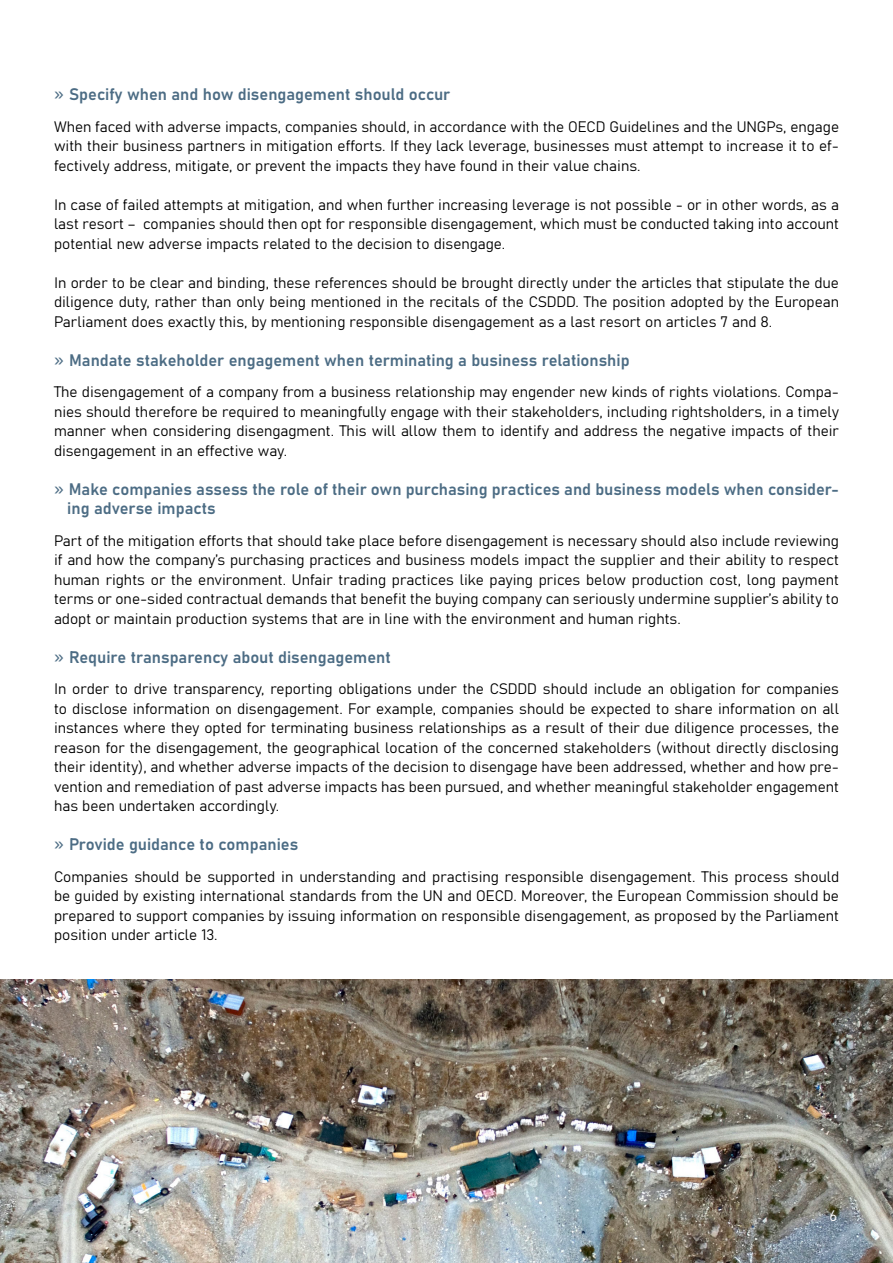
<style>
.page{position:relative;width:893px;height:1263px;background:#fff}
.page>*{position:absolute;margin:0;border:0;box-sizing:border-box;transform-origin:0 0}
.t1{font:16.5px/19.5px "Bahnschrift";color:#4c6c84}
.t2{font:15px/19.5px "Bahnschrift";color:#000;text-align:justify}
.t3{font:15px "Bahnschrift";color:#fff}
.s1{font-size:19.5px}
</style>
<div class="page">
<img style="left:0;top:979px;width:893px;height:284px">
<p class="t1" style="left:54px;top:83px;width:398px"><span class="s1">»</span> Specify when and how disengagement should occur</p>
<p class="t2" style="left:54px;top:115px;width:787px">When faced with adverse impacts, companies should, in accordance with the OECD Guidelines and the UNGPs, engage with their business partners in mitigation efforts. If they lack leverage, businesses must attempt to increase it to ef&shy;fectively address, mitigate, or prevent the impacts they have found in their value chains.</p>
<p class="t2" style="left:54px;top:193px;width:786px">In case of failed attempts at mitigation, and when further increasing leverage is not possible - or in other words, as a last resort – companies should then opt for responsible disengagement, which must be conducted taking into account potential new adverse impacts related to the decision to disengage.</p>
<p class="t2" style="left:54px;top:271px;width:787px">In order to be clear and binding, these references should be brought directly under the articles that stipulate the due diligence duty, rather than only being mentioned in the recitals of the CSDDD. The position adopted by the European Parliament does exactly this, by mentioning responsible disengagement as a last resort on articles 7 and 8.</p>
<p class="t1" style="left:54px;top:349px;width:577px"><span class="s1">»</span> Mandate stakeholder engagement when terminating a business relationship</p>
<p class="t2" style="left:54px;top:381px;width:787px">The disengagement of a company from a business relationship may engender new kinds of rights violations. Compa&shy;nies should therefore be required to meaningfully engage with their stakeholders, including rightsholders, in a timely manner when considering disengagment. This will allow them to identify and address the negative impacts of their disengagement in an effective way.</p>
<p class="t1" style="left:67px;top:478px;width:773px;text-indent:-13px"><span class="s1">»</span> Make companies assess the role of their own purchasing practices and business models when consider&shy;ing adverse impacts</p>
<p class="t2" style="left:54px;top:529px;width:787px">Part of the mitigation efforts that should take place before disengagement is necessary should also include reviewing if and how the company’s purchasing practices and business models impact the supplier and their ability to respect human rights or the environment. Unfair trading practices like paying prices below production cost, long payment terms or one-sided contractual demands that benefit the buying company can seriously undermine supplier’s ability to adopt or maintain production systems that are in line with the environment and human rights.</p>
<p class="t1" style="left:54px;top:646px;width:338px"><span class="s1">»</span> Require transparency about disengagement</p>
<p class="t2" style="left:54px;top:678px;width:786px">In order to drive transparency, reporting obligations under the CSDDD should include an obligation for companies to disclose information on disengagement. For example, companies should be expected to share information on all instances where they opted for terminating business relationships as a result of their due diligence processes, the reason for the disengagement, the geographical location of the concerned stakeholders (without directly disclosing their identity), and whether adverse impacts of the decision to disengage have been addressed, whether and how pre&shy;vention and remediation of past adverse impacts has been pursued, and whether meaningful stakeholder engagement has been undertaken accordingly.</p>
<p class="t1" style="left:54px;top:833px;width:246px"><span class="s1">»</span> Provide guidance to companies</p>
<p class="t2" style="left:54px;top:865px;width:787px">Companies should be supported in understanding and practising responsible disengagement. This process should be guided by existing international standards from the UN and OECD. Moreover, the European Commission should be prepared to support companies by issuing information on responsible disengagement, as proposed by the Parliament position under article 13.</p>
<p class="t3" style="left:830px;top:1204px;width:9px">6</p>
</div>
